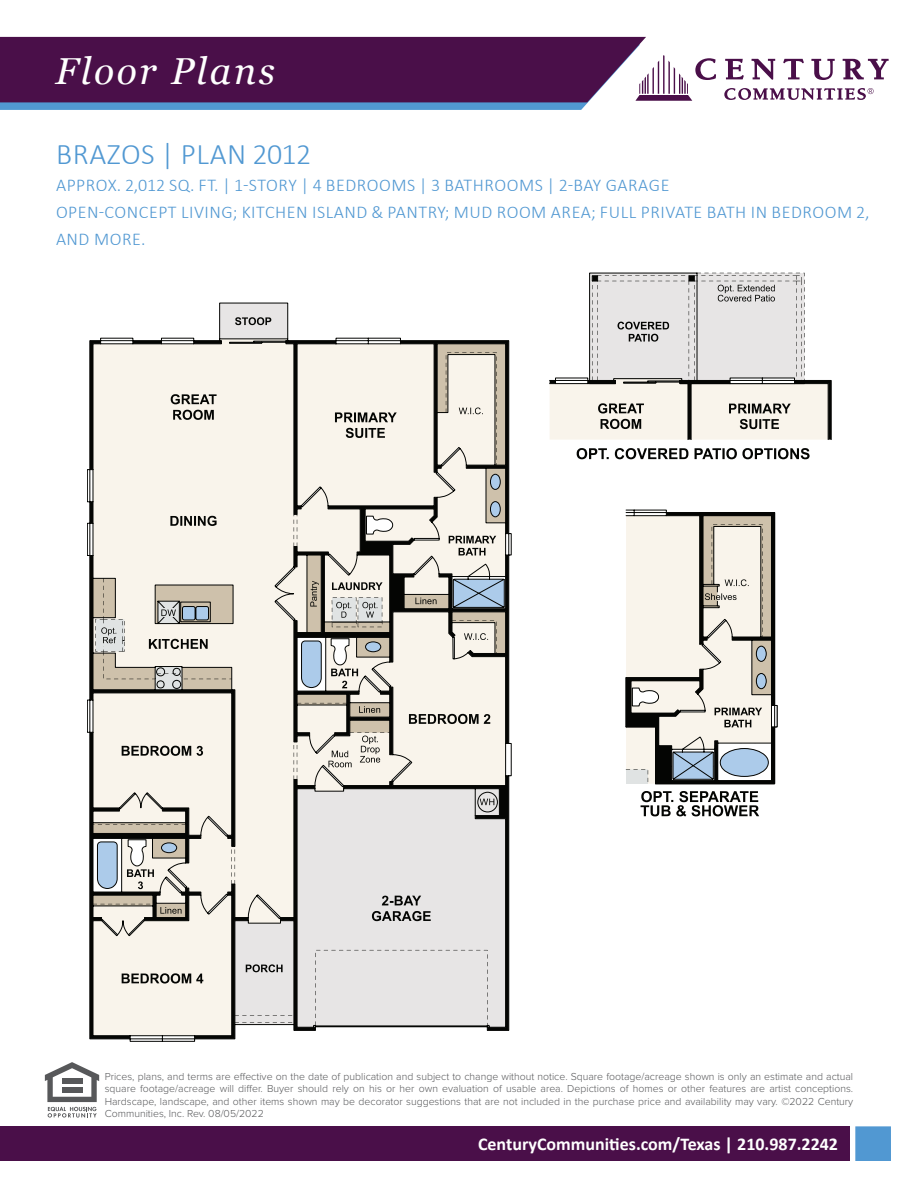
<style>
.page{position:relative;width:918px;height:1188px;background:#fff}
.page>*{position:absolute;margin:0;border:0;box-sizing:border-box;transform-origin:0 0}
.t1{font:italic 37.5px "Georgia";letter-spacing:.07em;color:#fff}
.t2{font:300 30px "Calibri";letter-spacing:.02em;color:#5198d2}
.t3{font:300 18px/27px "Calibri";letter-spacing:.03em;color:#5198d2}
.t4{font:700 18px "Calibri";color:#fff}
.t5{font:300 10.5px/12.6px "Proxima Nova";color:#57585a;text-align:justify}
</style>
<div class="page">
<div style="left:0;top:1126px;width:850px;height:35px;background:#4a0f49"></div>
<div style="left:855px;top:1126px;width:36px;height:35px;background:#5198d2"></div>
<svg style="left:45px;top:1062px;width:54px;height:56px"></svg>
<div style="left:62px;top:1078px;width:20px;height:6px;background:#57585a"></div>
<div style="left:62px;top:1087px;width:20px;height:5px;background:#57585a"></div>
<svg style="left:783px;top:59px;width:21px;height:20px"></svg>
<svg style="left:725px;top:59px;width:19px;height:20px"></svg>
<svg style="left:752px;top:59px;width:23px;height:21px"></svg>
<svg style="left:843px;top:59px;width:46px;height:20px"></svg>
<svg style="left:811px;top:59px;width:24px;height:21px"></svg>
<svg style="left:0;top:37px;width:716px;height:73px;background:#61396b"></svg>
<svg style="left:724px;top:88px;width:150px;height:12px"></svg>
<svg style="left:87px;top:303px;width:425px;height:739px"></svg>
<svg style="left:93px;top:352px;width:404px;height:674px;background:#e3dfd8"></svg>
<svg style="left:409px;top:714px;width:81px;height:10px"></svg>
<svg style="left:372px;top:896px;width:59px;height:25px"></svg>
<svg style="left:122px;top:973px;width:81px;height:11px"></svg>
<svg style="left:122px;top:746px;width:81px;height:10px"></svg>
<svg style="left:335px;top:412px;width:62px;height:26px;background:#afaca5"></svg>
<svg style="left:171px;top:394px;width:46px;height:26px"></svg>
<svg style="left:170px;top:516px;width:47px;height:10px"></svg>
<svg style="left:246px;top:964px;width:37px;height:8px"></svg>
<svg style="left:160px;top:907px;width:22px;height:7px"></svg>
<svg style="left:480px;top:799px;width:14px;height:6px"></svg>
<svg style="left:359px;top:706px;width:21px;height:7px"></svg>
<svg style="left:464px;top:633px;width:24px;height:7px"></svg>
<svg style="left:360px;top:736px;width:20px;height:27px"></svg>
<svg style="left:449px;top:536px;width:47px;height:19px"></svg>
<svg style="left:127px;top:869px;width:27px;height:20px"></svg>
<svg style="left:459px;top:408px;width:24px;height:6px"></svg>
<svg style="left:415px;top:598px;width:22px;height:6px"></svg>
<svg style="left:96px;top:581px;width:287px;height:109px;background:#cfcbc3"></svg>
<svg style="left:328px;top:751px;width:24px;height:16px"></svg>
<svg style="left:235px;top:317px;width:36px;height:8px"></svg>
<svg style="left:626px;top:510px;width:151px;height:274px;background:#cac8c1"></svg>
<svg style="left:549px;top:273px;width:282px;height:167px"></svg>
<svg style="left:577px;top:448px;width:233px;height:11px"></svg>
<svg style="left:641px;top:791px;width:118px;height:26px"></svg>
<p class="t1" style="left:56px;top:47px;width:221px">Floor Plans</p>
<p class="t2" style="left:56px;top:135px;width:257px">BRAZOS | PLAN 2012</p>
<p class="t3" style="left:56px;top:171px;width:615px">APPROX. 2,012 SQ. FT. | 1-STORY | 4 BEDROOMS | 3 BATHROOMS | 2-BAY GARAGE</p>
<p class="t3" style="left:56px;top:198px;width:815px">OPEN-CONCEPT LIVING; KITCHEN ISLAND &amp; PANTRY; MUD ROOM AREA; FULL PRIVATE BATH IN BEDROOM 2,<br>AND MORE.</p>
<p class="t5" style="left:105px;top:1070px;width:750px">Prices, plans, and terms are effective on the date of publication and subject to change without notice. Square footage/acreage shown is only an estimate and actual square footage/acreage will differ. Buyer should rely on his or her own evaluation of usable area. Depictions of homes or other features are artist conceptions.<br>Hardscape, landscape, and other items shown may be decorator suggestions that are not included in the purchase price and availability may vary. ©2022 Century Communities, Inc. Rev. 08/05/2022</p>
<p class="t4" style="left:478px;top:1131px;width:362px">CenturyCommunities.com/Texas | 210.987.2242</p>
</div>
